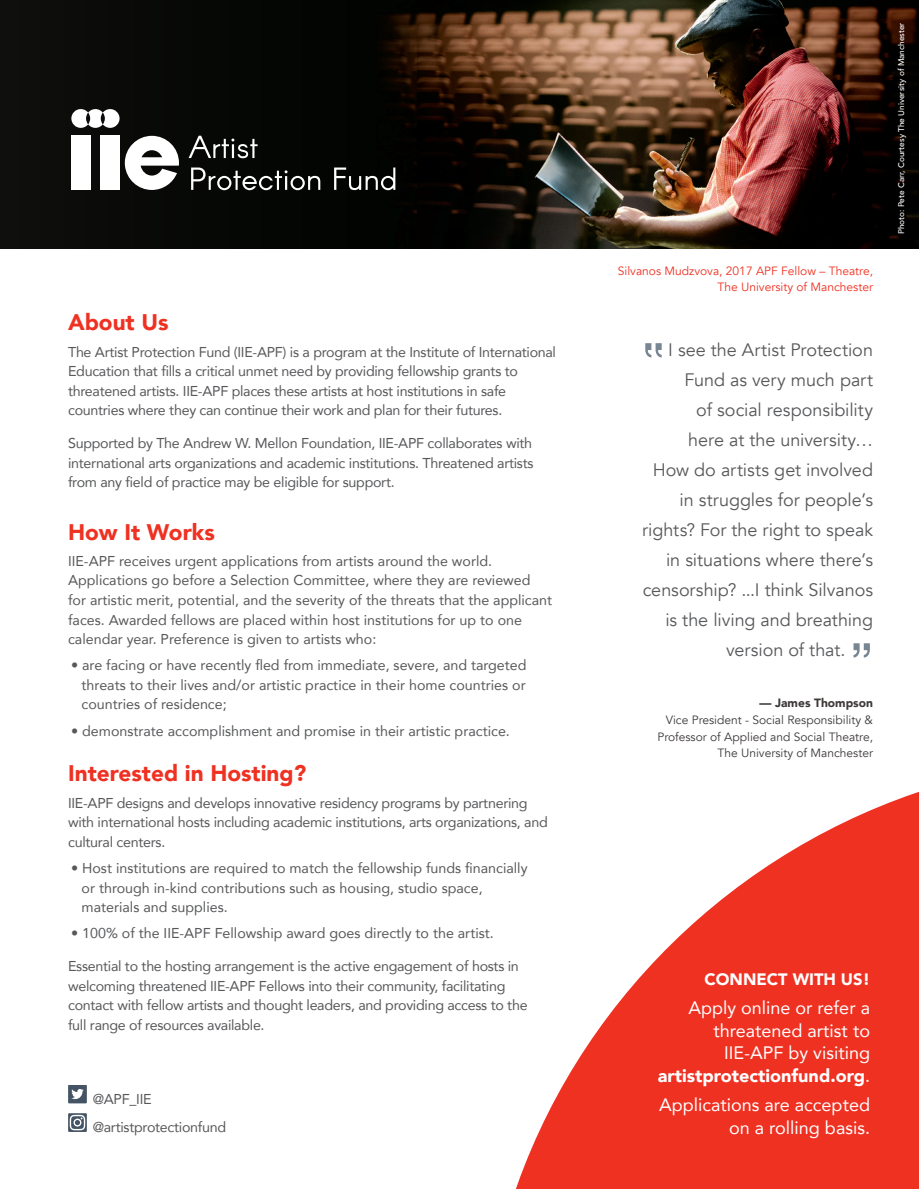
<style>
.page{position:relative;width:919px;height:1189px;background:#fff}
.page>*{position:absolute;margin:0;border:0;box-sizing:border-box;transform-origin:0 0}
.t1{font:900 22.5px "Avenir";color:#ef3122}
.t2{font:18px/30px "Avenir";letter-spacing:-.005em;color:#57585a;text-align:right}
.t3{font:18px/22.5px "Avenir";color:#fff;text-align:right}
.t4{font:900 16.5px "Avenir";color:#fff}
.t5{font:14.25px/19.5px "Avenir";letter-spacing:-.02em;color:#57585a}
.t6{font:14.25px/19.5px "Avenir";color:#57585a}
.t7{font:12px/16.5px "Avenir";color:#3e3a39;text-align:right}
.t8{font:12px/16.5px "Avenir";color:#ef3122;text-align:right}
.t9{font:900 12px "Avenir";color:#3e3a39}
.t10{font:500 8.25px "Avenir";color:#fff}
.s1{color:#fff}
.s2{font-weight:900}
</style>
<div class="page">
<img style="left:0;top:0;width:918px;height:249px">
<svg style="left:516px;top:792px;width:402px;height:396px;fill:#ef3122"></svg>
<div style="left:71px;top:136px;width:19px;height:54px;background:#fff"></div>
<div style="left:100px;top:136px;width:19px;height:54px;background:#fff"></div>
<svg style="left:125px;top:136px;width:54px;height:54px"></svg>
<svg style="left:71px;top:109px;width:48px;height:19px"></svg>
<svg style="left:188px;top:136px;width:69px;height:22px;background:#414341"></svg>
<svg style="left:191px;top:167px;width:129px;height:23px;background:#3e403e"></svg>
<svg style="left:334px;top:167px;width:61px;height:23px"></svg>
<svg style="left:853px;top:643px;width:16px;height:14px"></svg>
<svg style="left:645px;top:343px;width:16px;height:14px"></svg>
<svg style="left:68px;top:1085px;width:19px;height:17px"></svg>
<svg style="left:68px;top:1113px;width:19px;height:18px"></svg>
<h1 class="t1" style="left:68px;top:303px;width:102px">About Us</h1>
<p class="t5" style="left:68px;top:341px;width:489px">The Artist Protection Fund (IIE-APF) is a program at the Institute of International Education that fills a critical unmet need by providing fellowship grants to threatened artists. IIE-APF places these artists at host institutions in safe countries where they can continue their work and plan for their futures.</p>
<p class="t5" style="left:68px;top:433px;width:466px;text-align:justify">Supported by The Andrew W. Mellon Foundation, IIE-APF collaborates with international arts organizations and academic institutions. Threatened artists from any field of practice may be eligible for support.</p>
<h1 class="t1" style="left:68px;top:512px;width:148px">How It Works</h1>
<p class="t6" style="left:68px;top:550px;width:485px">IIE-APF receives urgent applications from artists around the world.<br>Applications go before a Selection Committee, where they are reviewed<br>for artistic merit, potential, and the severity of the threats that the applicant faces. Awarded fellows are placed within host institutions for up to one calendar year. Preference is given to artists who:</p>
<p class="t5" style="left:82px;top:655px;width:446px;text-align:justify;text-indent:-10px">• are facing or have recently fled from immediate, severe, and targeted threats to their lives and/or artistic practice in their home countries or countries of residence;</p>
<p class="t6" style="left:71px;top:720px;width:440px">• demonstrate accomplishment and promise in their artistic practice.</p>
<h1 class="t1" style="left:68px;top:754px;width:239px">Interested in Hosting?</h1>
<p class="t5" style="left:68px;top:792px;width:481px">IIE-APF designs and develops innovative residency programs by partnering with international hosts including academic institutions, arts organizations, and cultural centers.</p>
<p class="t6" style="left:82px;top:857px;width:447px;text-indent:-10px">• Host institutions are required to match the fellowship funds financially or through in-kind contributions such as housing, studio space, materials and supplies.</p>
<p class="t6" style="left:71px;top:922px;width:424px">• 100% of the IIE-APF Fellowship award goes directly to the artist.</p>
<p class="t5" style="left:68px;top:955px;width:460px">Essential to the hosting arrangement is the active engagement of hosts in welcoming threatened IIE-APF Fellows into their community, facilitating contact with fellow artists and thought leaders, and providing access to the full range of resources available.</p>
<p class="t5" style="left:93px;top:1083px;width:135px;line-height:28.5px">@APF_IIE @artistprotectionfund</p>
<p class="t8" style="left:617px;top:262px;width:256px">Silvanos Mudzvova, 2017 APF Fellow – Theatre,<br>The University of Manchester</p>
<p class="t2" style="left:641px;top:335px;width:232px">I see the Artist Protection<br>Fund as very much part<br>of social responsibility<br>here at the university…<br>How do artists get involved in struggles for people’s rights? For the right to speak in situations where there’s censorship? ...I think Silvanos is the living and breathing version of that.<span class="s1">aaa</span></p>
<p class="t9" style="left:759px;top:692px;width:115px">— James Thompson</p>
<p class="t7" style="left:657px;top:711px;width:217px">Vice President - Social Responsibility &amp;<br>Professor of Applied and Social Theatre,<br>The University of Manchester</p>
<p class="t10" style="left:893px;top:234px;width:213px;rotate:-90deg">Photo: Pete Carr, Courtesy The University of Manchester</p>
<p class="t4" style="left:704px;top:964px;width:167px">CONNECT WITH US!</p>
<p class="t3" style="left:657px;top:995px;width:213px">Apply online or refer a threatened artist to<br>IIE-APF by visiting <span class="s2">artistprotectionfund.org</span>.</p>
<p class="t3" style="left:658px;top:1092px;width:212px">Applications are accepted on a rolling basis.</p>
</div>
